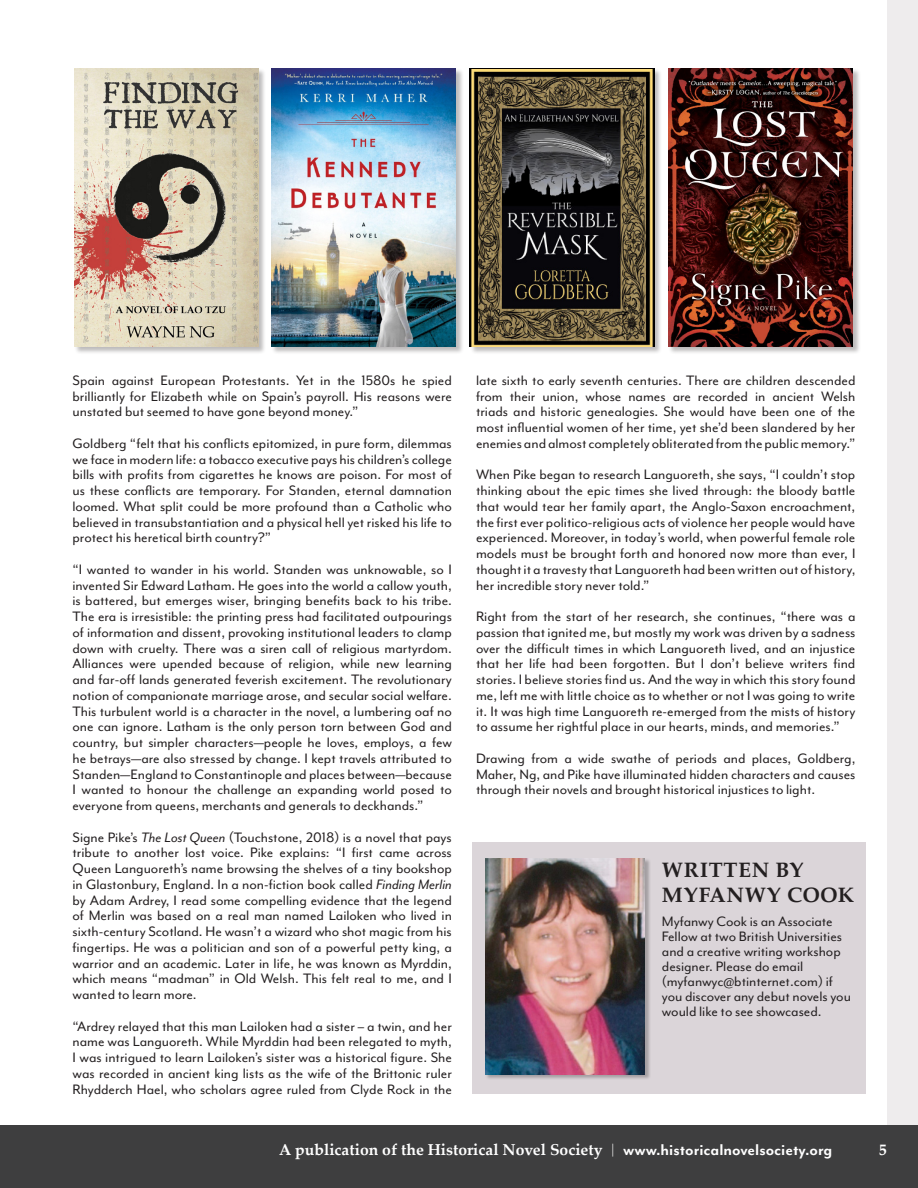
<style>
.page{position:relative;width:918px;height:1188px;background:#fff}
.page>*{position:absolute;margin:0;border:0;box-sizing:border-box;transform-origin:0 0}
.Body_Feature_heading{font:700 21px/25.2px "Palatino";letter-spacing:.035em;color:#231f20}
.Body_text_features{font:15.75px/15.8px "Mr Eaves Mod OT";color:#231f20;text-align:justify}
.Body_text{font:15.75px/15px "Mr Eaves Mod OT";color:#231f20}
.t1{font:700 15.75px "Palatino Linotype";color:#fff}
.s1{font-style:italic}
.s2{font-family:"Mr Eaves Mod OT";font-weight:400;font-size:16.5px}
.s3{font-family:"Mr Eaves Mod OT";font-size:18px}
</style>
<div class="page">
<div style="left:887px;top:0;width:31px;height:1126px;background:#eeeced"></div>
<div style="left:0;top:1126px;width:918px;height:62px;background:#3e3e3f"></div>
<div style="left:74px;top:68px;width:193px;height:287px;background:#231f20;opacity:.3"></div>
<img style="left:74px;top:68px;width:184px;height:279px">
<div style="left:271px;top:68px;width:193px;height:287px;background:#231f20;opacity:.3"></div>
<img style="left:271px;top:68px;width:185px;height:279px">
<div style="left:470px;top:68px;width:193px;height:287px;background:#231f20;opacity:.3"></div>
<img style="left:470px;top:68px;width:184px;height:279px">
<div style="left:669px;top:68px;width:192px;height:287px;background:#231f20;opacity:.3"></div>
<img style="left:669px;top:68px;width:184px;height:279px">
<div style="left:472px;top:843px;width:393px;height:251px;background:#dbd5d9"></div>
<div style="left:485px;top:858px;width:166px;height:223px;background:#231f20;opacity:.3"></div>
<img style="left:485px;top:858px;width:160px;height:216px">
<p class="Body_text_features" style="left:73px;top:372px;width:381px">Spain against European Protestants. Yet in the 1580s he spied brilliantly for Elizabeth while on Spain’s payroll. His reasons were unstated but seemed to have gone beyond money.”</p>
<p class="Body_text_features" style="left:73px;top:435px;width:381px">Goldberg “felt that his conflicts epitomized, in pure form, dilemmas we face in modern life: a tobacco executive pays his children’s college bills with profits from cigarettes he knows are poison. For most of us these conflicts are temporary. For Standen, eternal damnation loomed. What split could be more profound than a Catholic who believed in transubstantiation and a physical hell yet risked his life to protect his heretical birth country?”</p>
<p class="Body_text_features" style="left:73px;top:561px;width:381px">“I wanted to wander in his world. Standen was unknowable, so I invented Sir Edward Latham. He goes into the world a callow youth, is battered, but emerges wiser, bringing benefits back to his tribe.<br>The era is irresistible: the printing press had facilitated outpourings of information and dissent, provoking institutional leaders to clamp down with cruelty. There was a siren call of religious martyrdom.<br>Alliances were upended because of religion, while new learning and far-off lands generated feverish excitement. The revolutionary notion of companionate marriage arose, and secular social welfare.<br>This turbulent world is a character in the novel, a lumbering oaf no one can ignore. Latham is the only person torn between God and country, but simpler characters—people he loves, employs, a few he betrays—are also stressed by change. I kept travels attributed to Standen—England to Constantinople and places between—because I wanted to honour the challenge an expanding world posed to everyone from queens, merchants and generals to deckhands.”</p>
<p class="Body_text_features" style="left:73px;top:829px;width:381px">Signe Pike’s <span class="s1">The Lost Queen</span> (Touchstone, 2018) is a novel that pays tribute to another lost voice. Pike explains: “I first came across Queen Languoreth’s name browsing the shelves of a tiny bookshop in Glastonbury, England. In a non-fiction book called <span class="s1">Finding Merlin </span>by Adam Ardrey, I read some compelling evidence that the legend of Merlin was based on a real man named Lailoken who lived in sixth-century Scotland. He wasn’t a wizard who shot magic from his fingertips. He was a politician and son of a powerful petty king, a warrior and an academic. Later in life, he was known as Myrddin, which means “madman” in Old Welsh. This felt real to me, and I wanted to learn more.</p>
<p class="Body_text_features" style="left:73px;top:1018px;width:381px">“Ardrey relayed that this man Lailoken had a sister – a twin, and her name was Languoreth. While Myrddin had been relegated to myth, I was intrigued to learn Lailoken’s sister was a historical figure. She was recorded in ancient king lists as the wife of the Brittonic ruler Rhydderch Hael, who scholars agree ruled from Clyde Rock in the</p>
<p class="Body_text_features" style="left:476px;top:372px;width:381px">late sixth to early seventh centuries. There are children descended from their union, whose names are recorded in ancient Welsh triads and historic genealogies. She would have been one of the most influential women of her time, yet she’d been slandered by her enemies and almost completely obliterated from the public memory.”</p>
<p class="Body_text_features" style="left:476px;top:467px;width:381px">When Pike began to research Languoreth, she says, “I couldn’t stop thinking about the epic times she lived through: the bloody battle that would tear her family apart, the Anglo-Saxon encroachment, the first ever politico-religious acts of violence her people would have experienced. Moreover, in today’s world, when powerful female role models must be brought forth and honored now more than ever, I thought it a travesty that Languoreth had been written out of history, her incredible story never told.”</p>
<p class="Body_text_features" style="left:476px;top:609px;width:381px">Right from the start of her research, she continues, “there was a passion that ignited me, but mostly my work was driven by a sadness over the difficult times in which Languoreth lived, and an injustice that her life had been forgotten. But I don’t believe writers find stories. I believe stories find us. And the way in which this story found me, left me with little choice as to whether or not I was going to write it. It was high time Languoreth re-emerged from the mists of history to assume her rightful place in our hearts, minds, and memories.”</p>
<p class="Body_text_features" style="left:476px;top:750px;width:381px">Drawing from a wide swathe of periods and places, Goldberg, Maher, Ng, and Pike have illuminated hidden characters and causes through their novels and brought historical injustices to light.</p>
<p class="Body_Feature_heading" style="left:662px;top:857px;width:194px">WRITTEN BY<br>MYFANWY COOK</p>
<p class="Body_text" style="left:662px;top:914px;width:191px">Myfanwy Cook is an Associate<br>Fellow at two British Universities and a creative writing workshop designer. Please do email (myfanwyc@btinternet.com) if you discover any debut novels you would like to see showcased.</p>
<p class="t1" style="left:279px;top:1139px;width:555px">A publication of the Historical Novel Society <span class="s2">|</span> <span class="s3">www.historicalnovelsociety.org</span></p>
<p class="t1" style="left:879px;top:1139px;width:9px">5</p>
</div>
